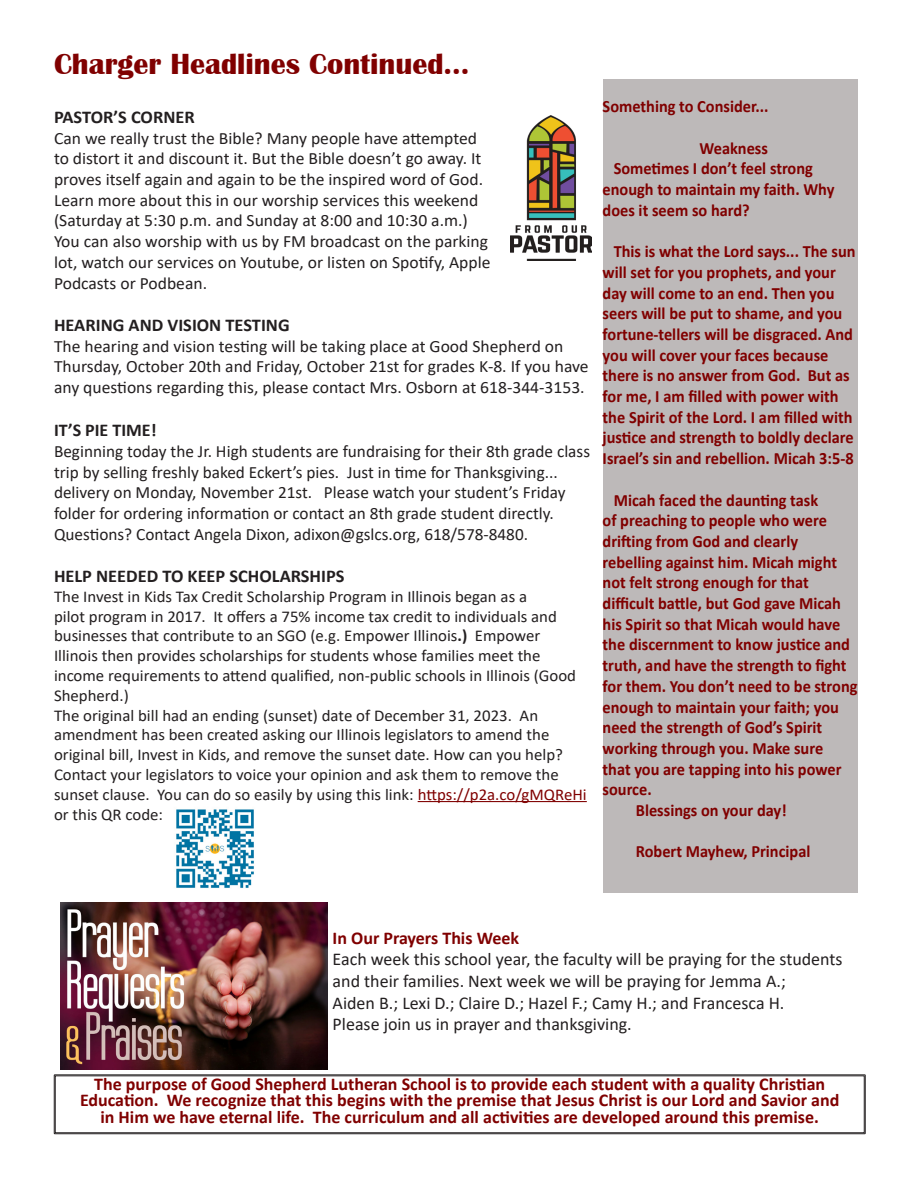
<style>
.page{position:relative;width:918px;height:1188px;background:#fff}
.page>*{position:absolute;margin:0;border:0;box-sizing:border-box;transform-origin:0 0}
.t1{font:700 30px "Britannic";color:#800000}
.t2{font:700 18px/16.5px "Calibri";color:#800000;text-align:center}
.t3{font:18px/21.6px "Calibri";color:#231f20}
.t4{font:700 18px "Calibri";color:#231f20}
.t5{font:700 17.25px/20.7px "Calibri";color:#800000;scale:.95 1}
.t6{font:17.25px/20.7px "Calibri";color:#231f20}
.t7{font:16.5px/19.8px "Calibri";color:#231f20}
.s1{font-weight:700}
.s2{color:#800000}
.s3{font-weight:700;color:#800000}
</style>
<div class="page">
<div style="left:603px;top:79px;width:255px;height:813px;background:#bdb9b9"></div>
<div style="left:54px;top:1075px;width:811px;height:59px;border:1px solid #231f20"></div>
<div style="left:55px;top:1076px;width:810px;height:57px;border:1px solid #231f20"></div>
<hr style="left:418px;top:801px;width:169px;height:1px;background:#800000">
<img style="left:511px;top:116px;width:80px;height:145px">
<img style="left:176px;top:809px;width:78px;height:79px">
<img style="left:60px;top:903px;width:267px;height:166px">
<p class="t1" style="left:54px;top:47px;width:417px">Charger Headlines Continued...</p>
<p class="t4" style="left:54px;top:104px;width:142px">PASTOR’S CORNER</p>
<p class="t6" style="left:54px;top:127px;width:438px">Can we really trust the Bible? Many people have attempted to distort it and discount it. But the Bible doesn’t go away. It proves itself again and again to be the inspired word of God.<br>Learn more about this in our worship services this weekend (Saturday at 5:30 p.m. and Sunday at 8:00 and 10:30 a.m.)<br>You can also worship with us by FM broadcast on the parking lot, watch our services on Youtube, or listen on Spotify, Apple Podcasts or Podbean.</p>
<p class="t4" style="left:54px;top:312px;width:237px">HEARING AND VISION TESTING</p>
<p class="t6" style="left:54px;top:335px;width:536px">The hearing and vision testing will be taking place at Good Shepherd on<br>Thursday, October 20th and Friday, October 21st for grades K-8. If you have any questions regarding this, please contact Mrs. Osborn at 618-344-3153.</p>
<p class="t4" style="left:54px;top:417px;width:104px">IT’S PIE TIME!</p>
<p class="t6" style="left:54px;top:440px;width:538px">Beginning today the Jr. High students are fundraising for their 8th grade class trip by selling freshly baked Eckert’s pies. Just in time for Thanksgiving... delivery on Monday, November 21st. Please watch your student’s Friday folder for ordering information or contact an 8th grade student directly.<br>Questions? Contact Angela Dixon, adixon@gslcs.org, 618/578-8480.</p>
<p class="t4" style="left:54px;top:563px;width:292px">HELP NEEDED TO KEEP SCHOLARSHIPS</p>
<p class="t7" style="left:54px;top:586px;width:534px">The Invest in Kids Tax Credit Scholarship Program in Illinois began as a<br>pilot program in 2017. It offers a 75% income tax credit to individuals and businesses that contribute to an SGO (e.g. Empower Illinois<span class="s1">.)</span> Empower Illinois then provides scholarships for students whose families meet the income requirements to attend qualified, non-public schools in Illinois (Good Shepherd.)<br>The original bill had an ending (sunset) date of December 31, 2023. An amendment has been created asking our Illinois legislators to amend the original bill, Invest in Kids, and remove the sunset date. How can you help?<br>Contact your legislators to voice your opinion and ask them to remove the sunset clause. You can do so easily by using this link: <span class="s2">https://p2a.co/gMQReHi </span>or this QR code:</p>
<p class="t5" style="left:603px;top:96px;width:176px">Something to Consider...</p>
<p class="t5" style="left:700px;top:137px;width:74px">Weakness</p>
<p class="t5" style="left:603px;top:158px;width:246px;text-indent:11px">Sometimes I don’t feel strong enough to maintain my faith. Why does it seem so hard?</p>
<p class="t5" style="left:603px;top:241px;width:268px;text-indent:11px">This is what the Lord says... The sun will set for you prophets, and your day will come to an end. Then you seers will be put to shame, and you fortune-tellers will be disgraced. And you will cover your faces because there is no answer from God. But as for me, I am filled with power with the Spirit of the Lord. I am filled with justice and strength to boldly declare Israel’s sin and rebellion. Micah 3:5-8</p>
<p class="t5" style="left:603px;top:489px;width:270px;text-indent:11px">Micah faced the daunting task<br>of preaching to people who were drifting from God and clearly rebelling against him. Micah might not felt strong enough for that difficult battle, but God gave Micah his Spirit so that Micah would have the discernment to know justice and truth, and have the strength to fight for them. You don’t need to be strong enough to maintain your faith; you need the strength of God’s Spirit working through you. Make sure<br>that you are tapping into his power source.</p>
<p class="t5" style="left:636px;top:800px;width:160px">Blessings on your day!</p>
<p class="t5" style="left:636px;top:841px;width:185px">Robert Mayhew, Principal</p>
<p class="t3" style="left:333px;top:927px;width:511px"><span class="s3">In Our Prayers This Week<br></span>Each week this school year, the faculty will be praying for the students and their families. Next week we will be praying for Jemma A.;</p>
<p class="t3" style="left:333px;top:991px;width:453px">Aiden B.; Lexi D.; Claire D.; Hazel F.; Camy H.; and Francesca H.</p>
<p class="t3" style="left:333px;top:1013px;width:301px">Please join us in prayer and thanksgiving.</p>
<p class="t2" style="left:80px;top:1075px;width:761px">The purpose of Good Shepherd Lutheran School is to provide each student with a quality Christian<br>Education. We recognize that this begins with the premise that Jesus Christ is our Lord and Savior and in Him we have eternal life. The curriculum and all activities are developed around this premise.</p>
</div>
